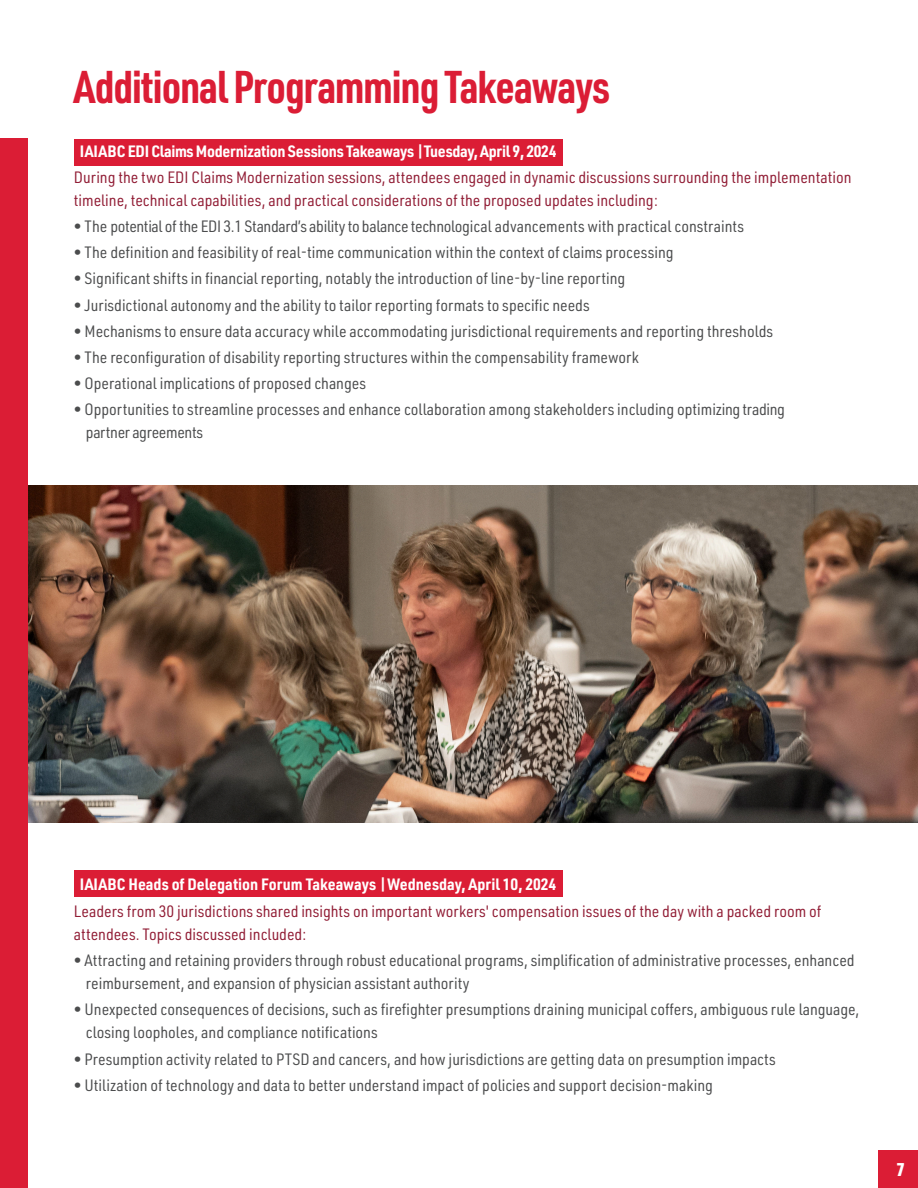
<style>
.page{position:relative;width:918px;height:1188px;background:#fff}
.page>*{position:absolute;margin:0;border:0;box-sizing:border-box;transform-origin:0 0}
.t1{font:700 45px "URWDIN Cond";letter-spacing:-.02em;color:#db1d35}
.t2{font:900 18.15px "URWDIN Semi Cond";color:#fff}
.t3{font:16.05px/23.2px "URWDIN Semi Cond";color:#4b4c4d}
.t4{font:16.05px/23.2px "URWDIN Semi Cond";color:#911d35}
.t5{font:700 16.05px "URWDIN Semi Cond";letter-spacing:-.005em;color:#fff}
</style>
<div class="page">
<img style="left:27px;top:486px;width:891px;height:337px">
<div style="left:74px;top:139px;width:489px;height:27px;background:#db1d35"></div>
<div style="left:74px;top:870px;width:489px;height:27px;background:#db1d35"></div>
<div style="left:879px;top:1151px;width:39px;height:37px;background:#db1d35"></div>
<div style="left:0;top:138px;width:27px;height:1050px;background:#db1d35"></div>
<h1 class="t1" style="left:74px;top:57px;width:538px">Additional Programming Takeaways</h1>
<p class="t5" style="left:80px;top:140px;width:478px">IAIABC EDI Claims Modernization Sessions Takeaways |Tuesday, April 9, 2024</p>
<p class="t4" style="left:74px;top:165px;width:779px">During the two EDI Claims Modernization sessions, attendees engaged in dynamic discussions surrounding the implementation timeline, technical capabilities, and practical considerations of the proposed updates including:</p>
<p class="t3" style="left:74px;top:214px;width:672px">• The potential of the EDI 3.1 Standard’s ability to balance technological advancements with practical constraints</p>
<p class="t3" style="left:74px;top:240px;width:601px">• The definition and feasibility of real-time communication within the context of claims processing</p>
<p class="t3" style="left:74px;top:267px;width:553px">• Significant shifts in financial reporting, notably the introduction of line-by-line reporting</p>
<p class="t3" style="left:74px;top:293px;width:517px">• Jurisdictional autonomy and the ability to tailor reporting formats to specific needs</p>
<p class="t3" style="left:74px;top:319px;width:701px">• Mechanisms to ensure data accuracy while accommodating jurisdictional requirements and reporting thresholds</p>
<p class="t3" style="left:74px;top:345px;width:567px">• The reconfiguration of disability reporting structures within the compensability framework</p>
<p class="t3" style="left:74px;top:371px;width:294px">• Operational implications of proposed changes</p>
<p class="t3" style="left:86px;top:397px;width:701px;text-indent:-12px">• Opportunities to streamline processes and enhance collaboration among stakeholders including optimizing trading partner agreements</p>
<p class="t5" style="left:80px;top:874px;width:478px">IAIABC Heads of Delegation Forum Takeaways |Wednesday, April 10, 2024</p>
<p class="t4" style="left:74px;top:899px;width:749px">Leaders from 30 jurisdictions shared insights on important workers' compensation issues of the day with a packed room of attendees. Topics discussed included:</p>
<p class="t3" style="left:86px;top:948px;width:770px;text-indent:-12px">• Attracting and retaining providers through robust educational programs, simplification of administrative processes, enhanced reimbursement, and expansion of physician assistant authority</p>
<p class="t3" style="left:86px;top:998px;width:775px;text-indent:-12px">• Unexpected consequences of decisions, such as firefighter presumptions draining municipal coffers, ambiguous rule language, closing loopholes, and compliance notifications</p>
<p class="t3" style="left:74px;top:1047px;width:703px">• Presumption activity related to PTSD and cancers, and how jurisdictions are getting data on presumption impacts</p>
<p class="t3" style="left:74px;top:1073px;width:641px">• Utilization of technology and data to better understand impact of policies and support decision-making</p>
<p class="t2" style="left:896px;top:1157px;width:10px">7</p>
</div>
